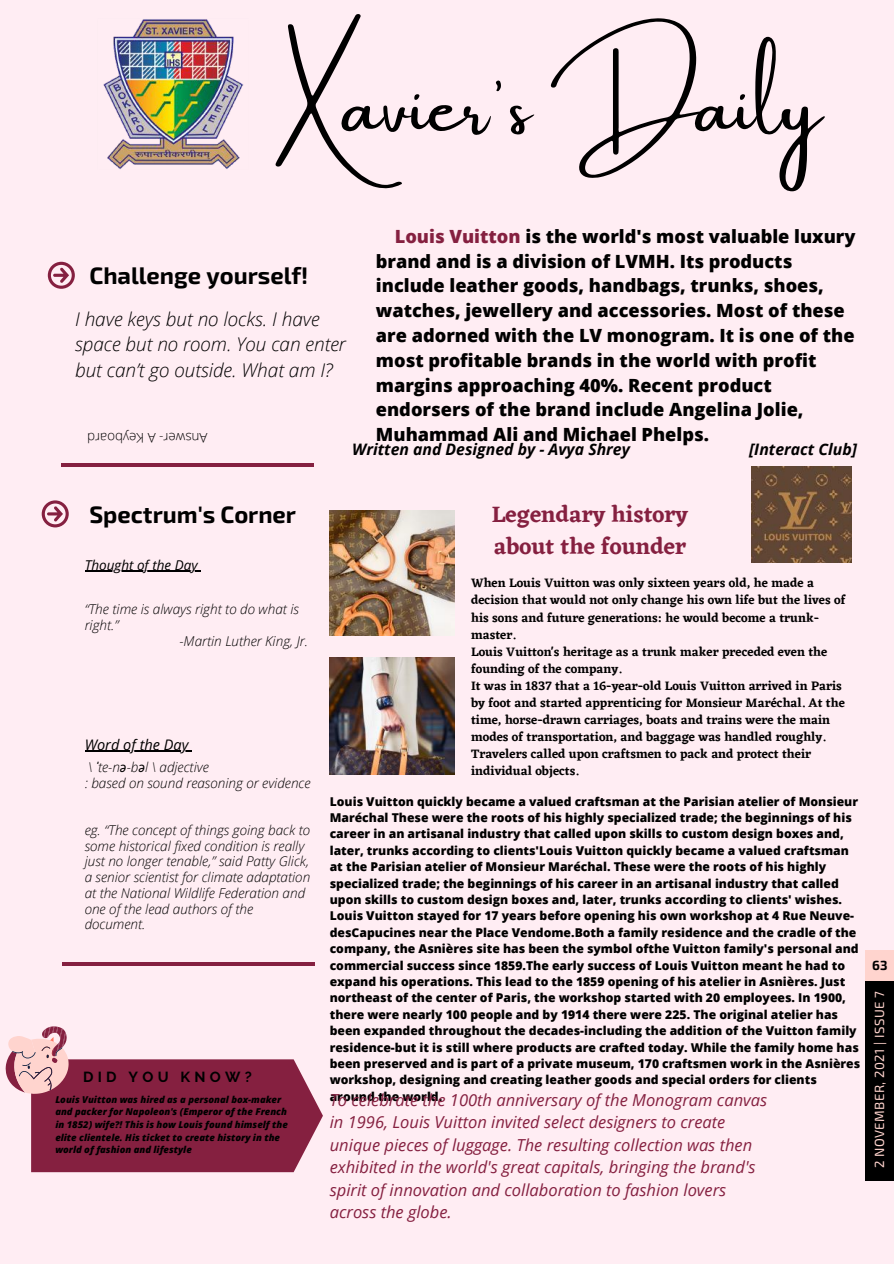
<style>
.page{position:relative;width:894px;height:1264px;background:#fff}
.page>*{position:absolute;margin:0;border:0;box-sizing:border-box;transform-origin:0 0}
.t1{font:76.65px "Amsterdam One";color:#000}
.t2{font:700 23.7px "Exo 2";color:#000}
.t3{font:600 23.25px/31.5px "Eczar";color:#852040}
.t4{font:italic 300 18.9px/25.2px "Open Sans";color:#000}
.t5{font:800 18.15px/24.8px "Open Sans";color:#000}
.t6{font:italic 16.5px/22.5px "Open Sans";color:#852040}
.t7{font:italic 700 15.75px "Open Sans";color:#000}
.t8{font:italic 14.55px "Open Sans";color:#000}
.t9{font:700 14.55px "Raleway";letter-spacing:.29em;color:#000}
.t10{font:italic 300 13.5px/15.8px "Open Sans";color:#000}
.t11{font:italic 13.5px "Open Sans";color:#000}
.t12{font:300 13.35px "Open Sans";color:#000}
.t13{font:13.2px "Exo 2";letter-spacing:.03em;color:#ffd4ce}
.t14{font:700 13.2px "Exo 2";color:#000}
.t15{font:600 12.75px/17px "Eczar";color:#000}
.t16{font:800 12.15px/16.4px "Open Sans";color:#000}
.t17{font:italic 800 9.45px/12.6px "Open Sans";color:#000}
.s1{color:#852040}
.s2{font-family:"Noto Sans";font-weight:400}
</style>
<div class="page">
<div style="left:0;top:0;width:893px;height:1263px;background:#ffedf3"></div>
<svg style="left:42px;top:500px;width:27px;height:27px"></svg>
<svg style="left:48px;top:262px;width:27px;height:27px"></svg>
<div style="left:864px;top:949px;width:29px;height:32px;background:#ffd4ce"></div>
<div style="left:864px;top:981px;width:29px;height:199px;background:#000"></div>
<hr style="left:61px;top:463px;width:253px;height:3px;background:#852040">
<hr style="left:62px;top:962px;width:253px;height:3px;background:#852040">
<svg style="left:6px;top:1026px;width:317px;height:146px"></svg>
<img style="left:751px;top:466px;width:100px;height:96px">
<img style="left:329px;top:510px;width:125px;height:125px">
<img style="left:329px;top:657px;width:125px;height:118px">
<hr style="left:85px;top:750px;width:103px;height:1px;background:#000">
<hr style="left:85px;top:570px;width:112px;height:2px;background:#000">
<img style="left:103px;top:19px;width:141px;height:150px">
<h1 class="t1" style="left:275px;top:64px;width:547px">Xavier's Daily</h1>
<p class="t5" style="left:376px;top:223px;width:481px;text-indent:19px"><span class="s1">Louis Vuitton</span> is the world's most valuable luxury brand and is a division of LVMH. Its products include leather goods, handbags, trunks, shoes, watches, jewellery and accessories. Most of these are adorned with the LV monogram. It is one of the most profitable brands in the world with profit margins approaching 40%. Recent product endorsers of the brand include Angelina Jolie, Muhammad Ali and Michael Phelps.</p>
<h2 class="t2" style="left:89px;top:260px;width:220px">Challenge yourself!</h2>
<h3 class="t4" style="left:75px;top:306px;width:272px">I have keys but no locks. I have space but no room. You can enter but can’t go outside. What am I?</h3>
<p class="t12" style="left:207px;top:447px;width:122px;rotate:-180deg">Answer- A Keyboard</p>
<p class="t7" style="left:352px;top:438px;width:279px">Written and Designed by - Avya Shrey</p>
<p class="t7" style="left:748px;top:438px;width:109px">[Interact Club]</p>
<h2 class="t2" style="left:89px;top:498px;width:208px">Spectrum's Corner</h2>
<p class="t11" style="left:85px;top:555px;width:114px">Thought of the Day</p>
<p class="t10" style="left:85px;top:601px;width:216px">“The time is always right to do what is</p>
<p class="t10" style="left:85px;top:616px;width:35px">right.”</p>
<p class="t10" style="left:179px;top:632px;width:130px">-Martin Luther King, Jr.</p>
<p class="t8" style="left:85px;top:734px;width:105px">Word of the Day</p>
<p class="t10" style="left:85px;top:758px;width:227px">\ <span class="s2">ˈ</span>te-n<span class="s2">ə</span>-b<span class="s2">ə</span>l \ adjective<br>: based on sound reasoning or evidence</p>
<p class="t10" style="left:85px;top:821px;width:227px">eg. “The concept of things going back to some historical fixed condition is really just no longer tenable,” said Patty Glick, a senior scientist for climate adaptation at the National Wildlife Federation and one of the lead authors of the document.</p>
<p class="t9" style="left:83px;top:1068px;width:170px">DID YOU KNOW?</p>
<p class="t17" style="left:55px;top:1092px;width:234px">Louis Vuitton was hired as a personal box-maker and packer for Napoleon's (Emperor of the French in 1852) wife?! This is how Louis found himself the elite clientele. His ticket to create history in the world of fashion and lifestyle</p>
<h3 class="t3" style="left:491px;top:498px;width:198px">Legendary history about the founder</h3>
<p class="t15" style="left:471px;top:574px;width:376px">When Louis Vuitton was only sixteen years old, he made a decision that would not only change his own life but the lives of his sons and future generations: he would become a trunk&shy;master.<br>Louis Vuitton's heritage as a trunk maker preceded even the founding of the company.<br>It was in 1837 that a 16-year-old Louis Vuitton arrived in Paris by foot and started apprenticing for Monsieur Maréchal. At the time, horse-drawn carriages, boats and trains were the main modes of transportation, and baggage was handled roughly.<br>Travelers called upon craftsmen to pack and protect their individual objects.</p>
<p class="t16" style="left:329px;top:792px;width:532px">Louis Vuitton quickly became a valued craftsman at the Parisian atelier of Monsieur Maréchal These were the roots of his highly specialized trade; the beginnings of his career in an artisanal industry that called upon skills to custom design boxes and, later, trunks according to clients'Louis Vuitton quickly became a valued craftsman at the Parisian atelier of Monsieur Maréchal. These were the roots of his highly specialized trade; the beginnings of his career in an artisanal industry that called upon skills to custom design boxes and, later, trunks according to clients' wishes.<br>Louis Vuitton stayed for 17 years before opening his own workshop at 4 Rue Neuve&shy;desCapucines near the Place Vendome.Both a family residence and the cradle of the company, the Asnières site has been the symbol ofthe Vuitton family's personal and commercial success since 1859.The early success of Louis Vuitton meant he had to expand his operations. This lead to the 1859 opening of his atelier in Asnières. Just northeast of the center of Paris, the workshop started with 20 employees. In 1900, there were nearly 100 people and by 1914 there were 225. The original atelier has been expanded throughout the decades-including the addition of the Vuitton family residence-but it is still where products are crafted today. While the family home has been preserved and is part of a private museum, 170 craftsmen work in the Asnières workshop, designing and creating leather goods and special orders for clients around the world.</p>
<p class="t6" style="left:329px;top:1088px;width:439px">To celebrate the 100th anniversary of the Monogram canvas in 1996, Louis Vuitton invited select designers to create unique pieces of luggage. The resulting collection was then exhibited in the world's great capitals, bringing the brand's spirit of innovation and collaboration to fashion lovers across the globe.</p>
<p class="t14" style="left:871px;top:956px;width:17px">63</p>
<p class="t13" style="left:870px;top:1168px;width:178px;rotate:-90deg">2 NOVEMBER, 2021 | ISSUE 7</p>
</div>
